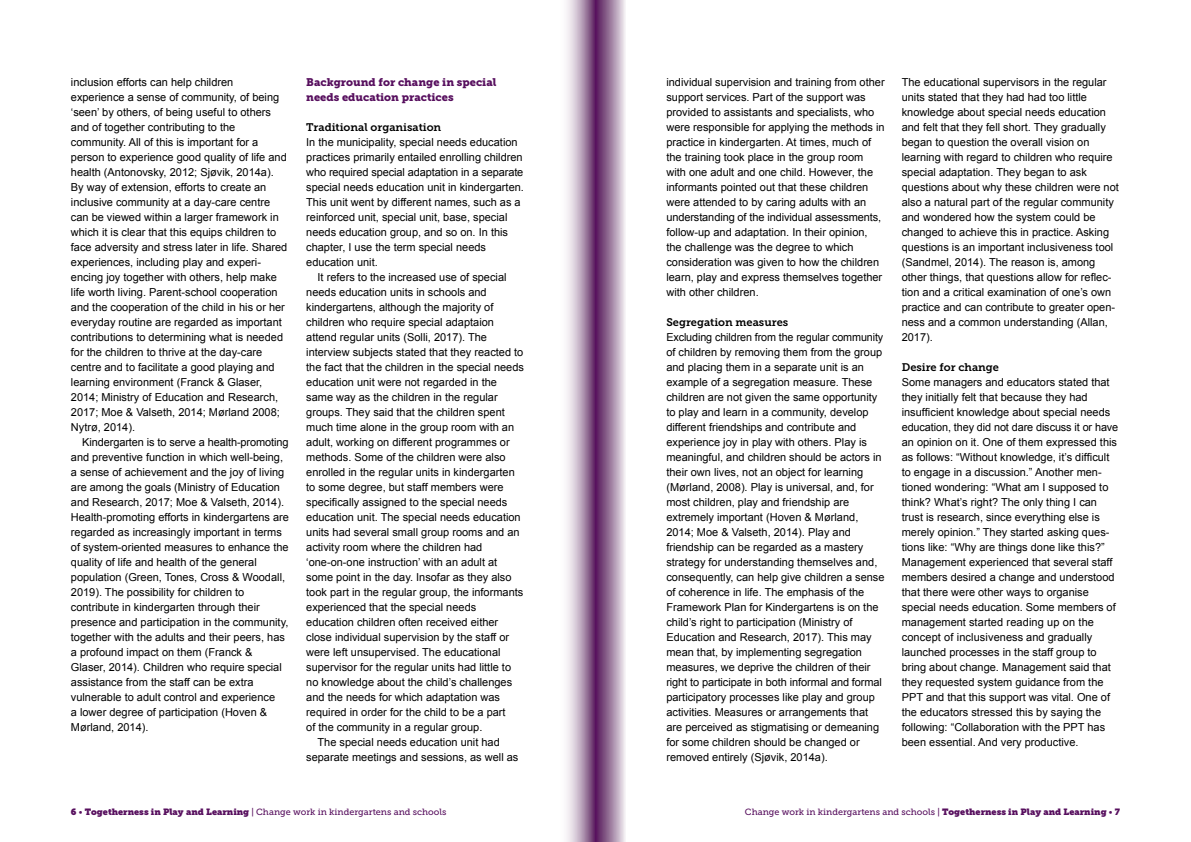
<style>
.page{position:relative;width:1191px;height:842px;background:#fff}
.page>*{position:absolute;margin:0;border:0;box-sizing:border-box;transform-origin:0 0}
.P_1st_paragraph{font:11px/15px "Arial";color:#000}
.H3_Title{font:11px "Museo Slab 700";color:#000}
.H2_Subtitle_Purple{font:11px/15px "Museo Slab 900";color:#570f5e}
.t1{font:9px "Museo Slab 500";color:#570f5e}
.s1{font-family:"Museo Slab"}
</style>
<div class="page">
<svg style="left:566px;top:0;width:59px;height:842px;background:#aa8cac"></svg>
<p class="P_1st_paragraph" style="left:71px;top:75px;width:218px">inclusion efforts can help children experience a sense of community, of being ‘seen’ by others, of being useful to others and of together contributing to the community. All of this is important for a person to experience good quality of life and health (Antonovsky, 2012; Sjøvik, 2014a).<br>By way of extension, efforts to create an inclusive community at a day-care centre can be viewed within a larger framework in which it is clear that this equips children to face adversity and stress later in life. Shared experiences, including play and experi&shy;encing joy together with others, help make life worth living. Parent-school cooperation and the cooperation of the child in his or her everyday routine are regarded as important contributions to determining what is needed for the children to thrive at the day-care centre and to facilitate a good playing and learning environment (Franck &amp; Glaser, 2014; Ministry of Education and Research, 2017; Moe &amp; Valseth, 2014; Mørland 2008; Nytrø, 2014).</p>
<p class="P_1st_paragraph" style="left:71px;top:435px;width:220px;text-indent:11px">Kindergarten is to serve a health-promoting and preventive function in which well-being, a sense of achievement and the joy of living are among the goals (Ministry of Education and Research, 2017; Moe &amp; Valseth, 2014).<br>Health-promoting efforts in kindergartens are regarded as increasingly important in terms of system-oriented measures to enhance the quality of life and health of the general population (Green, Tones, Cross &amp; Woodall, 2019). The possibility for children to contribute in kindergarten through their presence and participation in the community, together with the adults and their peers, has a profound impact on them (Franck &amp; Glaser, 2014). Children who require special assistance from the staff can be extra vulnerable to adult control and experience<br>a lower degree of participation (Hoven &amp; Mørland, 2014).</p>
<h2 class="H2_Subtitle_Purple" style="left:306px;top:75px;width:192px">Background for change in special needs education practices</h2>
<h3 class="H3_Title" style="left:306px;top:121px;width:137px">Traditional organisation</h3>
<p class="P_1st_paragraph" style="left:306px;top:135px;width:219px">In the municipality, special needs education practices primarily entailed enrolling children who required special adaptation in a separate special needs education unit in kindergarten.<br>This unit went by different names, such as a reinforced unit, special unit, base, special needs education group, and so on. In this chapter, I use the term special needs education unit.</p>
<p class="P_1st_paragraph" style="left:306px;top:270px;width:219px;text-indent:11px">It refers to the increased use of special needs education units in schools and kindergartens, although the majority of children who require special adaptaion attend regular units (Solli, 2017). The interview subjects stated that they reacted to the fact that the children in the special needs education unit were not regarded in the same way as the children in the regular groups. They said that the children spent much time alone in the group room with an adult, working on different programmes or methods. Some of the children were also enrolled in the regular units in kindergarten to some degree, but staff members were specifically assigned to the special needs education unit. The special needs education units had several small group rooms and an activity room where the children had ‘one-on-one instruction’ with an adult at some point in the day. Insofar as they also took part in the regular group, the informants experienced that the special needs education children often received either close individual supervision by the staff or were left unsupervised. The educational supervisor for the regular units had little to no knowledge about the child’s challenges and the needs for which adaptation was required in order for the child to be a part<br>of the community in a regular group.</p>
<p class="P_1st_paragraph" style="left:306px;top:735px;width:214px;text-indent:11px">The special needs education unit had separate meetings and sessions, as well as</p>
<p class="P_1st_paragraph" style="left:666px;top:75px;width:220px">individual supervision and training from other support services. Part of the support was provided to assistants and specialists, who were responsible for applying the methods in practice in kindergarten. At times, much of the training took place in the group room with one adult and one child. However, the informants pointed out that these children were attended to by caring adults with an understanding of the individual assessments, follow-up and adaptation. In their opinion, the challenge was the degree to which consideration was given to how the children learn, play and express themselves together with other children.</p>
<h3 class="H3_Title" style="left:666px;top:316px;width:123px">Segregation measures</h3>
<p class="P_1st_paragraph" style="left:666px;top:330px;width:220px">Excluding children from the regular community of children by removing them from the group and placing them in a separate unit is an example of a segregation measure. These children are not given the same opportunity to play and learn in a community, develop different friendships and contribute and experience joy in play with others. Play is meaningful, and children should be actors in their own lives, not an object for learning (Mørland, 2008). Play is universal, and, for most children, play and friendship are extremely important (Hoven &amp; Mørland, 2014; Moe &amp; Valseth, 2014). Play and friendship can be regarded as a mastery strategy for understanding themselves and, consequently, can help give children a sense of coherence in life. The emphasis of the Framework Plan for Kindergartens is on the child’s right to participation (Ministry of Education and Research, 2017). This may mean that, by implementing segregation measures, we deprive the children of their right to participate in both informal and formal participatory processes like play and group activities. Measures or arrangements that are perceived as stigmatising or demeaning for some children should be changed or removed entirely (Sjøvik, 2014a).</p>
<p class="P_1st_paragraph" style="left:901px;top:75px;width:219px">The educational supervisors in the regular units stated that they had had too little knowledge about special needs education and felt that they fell short. They gradually began to question the overall vision on learning with regard to children who require special adaptation. They began to ask questions about why these children were not also a natural part of the regular community and wondered how the system could be changed to achieve this in practice. Asking questions is an important inclusiveness tool (Sandmel, 2014). The reason is, among other things, that questions allow for reflec&shy;tion and a critical examination of one’s own practice and can contribute to greater open&shy;ness and a common understanding (Allan, 2017).</p>
<h3 class="H3_Title" style="left:901px;top:361px;width:99px">Desire for change</h3>
<p class="P_1st_paragraph" style="left:901px;top:375px;width:218px">Some managers and educators stated that they initially felt that because they had insufficient knowledge about special needs education, they did not dare discuss it or have an opinion on it. One of them expressed this as follows: “Without knowledge, it’s difficult to engage in a discussion.” Another men&shy;tioned wondering: “What am I supposed to think? What’s right? The only thing I can trust is research, since everything else is merely opinion.” They started asking ques&shy;tions like: “Why are things done like this?” Management experienced that several staff members desired a change and understood that there were other ways to organise special needs education. Some members of management started reading up on the concept of inclusiveness and gradually launched processes in the staff group to bring about change. Management said that they requested system guidance from the PPT and that this support was vital. One of the educators stressed this by saying the following: “Collaboration with the PPT has been essential. And very productive.</p>
<p class="t1" style="left:71px;top:807px;width:377px"><span class="s1">6</span> • <span class="s1">Togetherness in Play and Learning</span> | Change work in kindergartens and schools</p>
<p class="t1" style="left:745px;top:807px;width:376px">Change work in kindergartens and schools | <span class="s1">Togetherness in Play and Learning</span> • <span class="s1">7</span></p>
</div>
